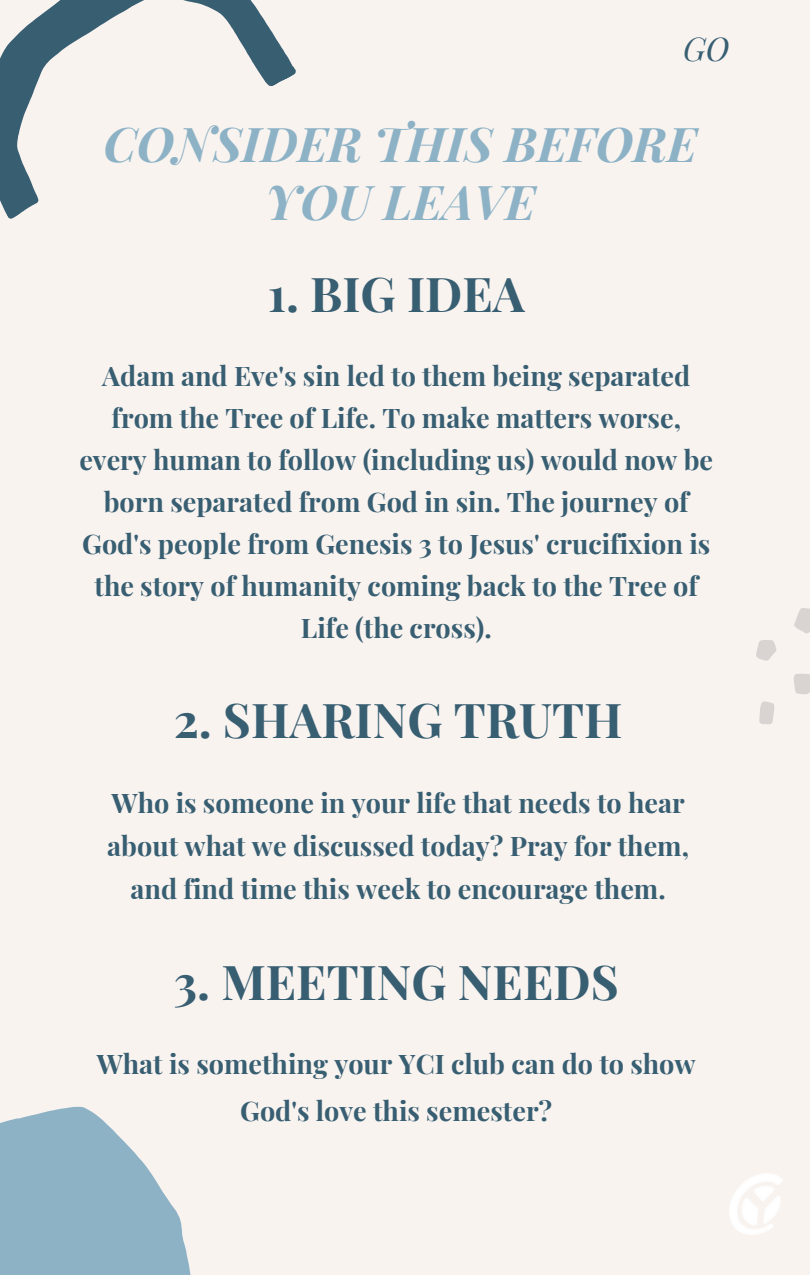
<style>
.page{position:relative;width:810px;height:1275px;background:#f8f3ef}
.page>*{position:absolute;margin:0;border:0;box-sizing:border-box;transform-origin:0 0}
.t1{font:700 48px "Playfair Display";color:#385e72}
.t2{font:italic 700 48px/58.5px "Playfair Display";color:#8db2c6;text-align:center}
.t3{font:italic 32.2px "Playfair Display";color:#385e72}
.t4{font:700 27px/42px "Playfair Display";color:#385e72;text-align:center}
</style>
<div class="page">
<svg style="left:0;top:1107px;width:191px;height:168px"></svg>
<svg style="left:794px;top:674px;width:16px;height:20px"></svg>
<svg style="left:794px;top:608px;width:16px;height:25px"></svg>
<svg style="left:756px;top:640px;width:20px;height:21px"></svg>
<svg style="left:759px;top:701px;width:15px;height:23px"></svg>
<svg style="left:0;top:0;width:296px;height:219px"></svg>
<img style="left:729px;top:1173px;width:54px;height:62px">
<p class="t3" style="left:683px;top:26px;width:48px">GO</p>
<h1 class="t2" style="left:104px;top:112px;width:595px">CONSIDER THIS BEFORE<br>YOU LEAVE</h1>
<h1 class="t1" style="left:268px;top:260px;width:259px">1. BIG IDEA</h1>
<p class="t4" style="left:79px;top:353px;width:635px">Adam and Eve's sin led to them being separated from the Tree of Life. To make matters worse, every human to follow (including us) would now be born separated from God in sin. The journey of God's people from Genesis 3 to Jesus' crucifixion is the story of humanity coming back to the Tree of Life (the cross).</p>
<h1 class="t1" style="left:174px;top:686px;width:450px">2. SHARING TRUTH</h1>
<p class="t4" style="left:107px;top:781px;width:583px;line-height:42.8px">Who is someone in your life that needs to hear about what we discussed today? Pray for them, and find time this week to encourage them.</p>
<h1 class="t1" style="left:174px;top:948px;width:446px">3. MEETING NEEDS</h1>
<p class="t4" style="left:97px;top:1040px;width:601px;line-height:46.5px">What is something your YCI club can do to show<br>God's love this semester?</p>
</div>
